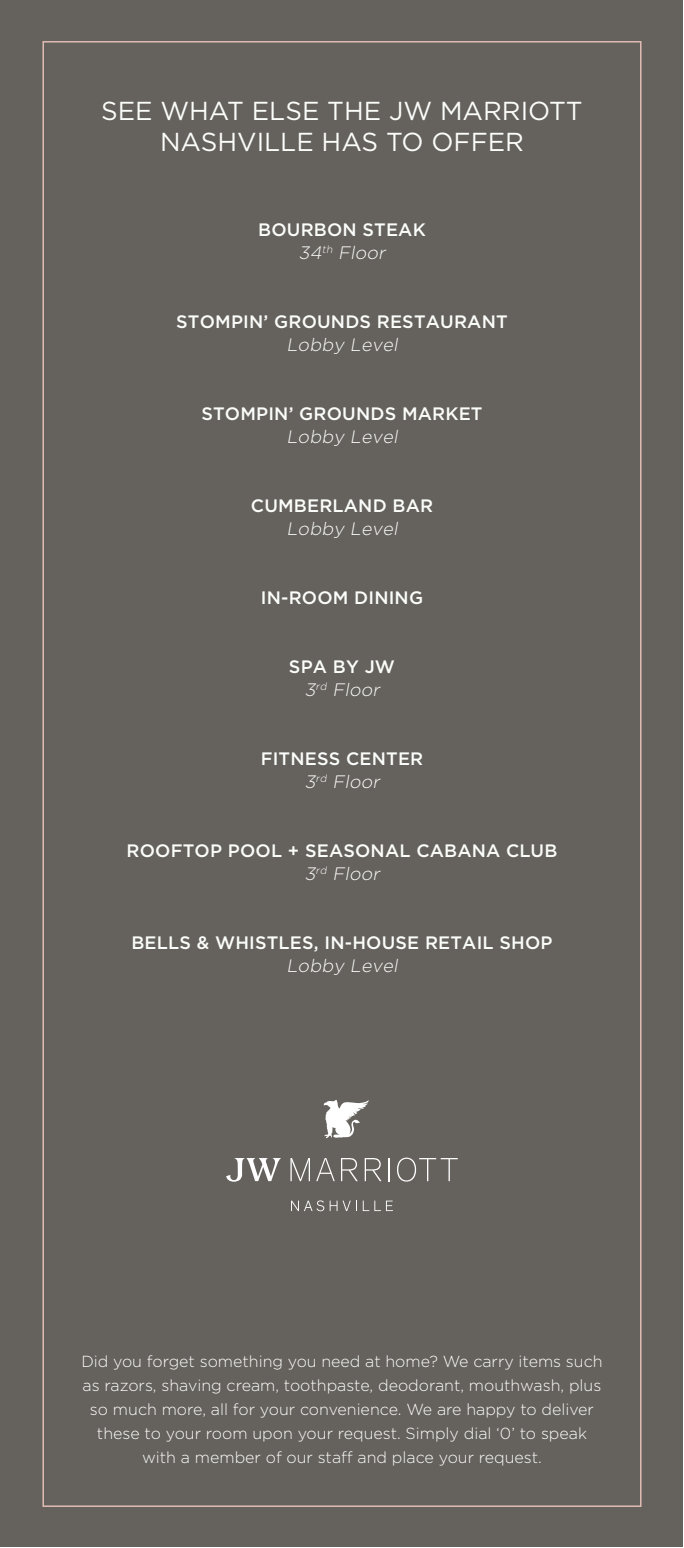
<style>
.page{position:relative;width:684px;height:1548px;background:#fff}
.page>*{position:absolute;margin:0;border:0;box-sizing:border-box;transform-origin:0 0}
.t1{font:26px "Gotham";color:#fbfdfa}
.t2{font:500 18px "Gotham";letter-spacing:.01em;color:#fbfdfa}
.t3{font:italic 300 18px "Gotham";color:#fbfdfa}
.t4{font:300 16px/24px "Gotham";color:#fbfdfa;text-align:center}
</style>
<div class="page">
<div style="left:0;top:1px;width:35px;height:1546px;background:#65615d"></div>
<div style="left:1px;top:1px;width:682px;height:1546px;background:#65615d"></div>
<svg style="left:291px;top:1200px;width:33px;height:11px"></svg>
<svg style="left:330px;top:1201px;width:27px;height:10px"></svg>
<svg style="left:363px;top:1201px;width:30px;height:10px"></svg>
<svg style="left:226px;top:1158px;width:55px;height:24px"></svg>
<svg style="left:290px;top:1158px;width:20px;height:23px"></svg>
<svg style="left:316px;top:1158px;width:19px;height:23px"></svg>
<svg style="left:341px;top:1158px;width:17px;height:23px"></svg>
<svg style="left:365px;top:1158px;width:17px;height:23px"></svg>
<hr style="left:388px;top:1158px;width:2px;height:23px;background:#fff">
<svg style="left:397px;top:1158px;width:61px;height:24px"></svg>
<svg style="left:324px;top:1100px;width:45px;height:39px"></svg>
<p class="t1" style="left:101px;top:94px;width:483px">SEE WHAT ELSE THE JW MARRIOTT</p>
<p class="t1" style="left:160px;top:125px;width:365px">NASHVILLE HAS TO OFFER</p>
<p class="t2" style="left:258px;top:218px;width:169px">BOURBON STEAK</p>
<p class="t3" style="left:299px;top:242px;width:92px">34<sup>th</sup> Floor</p>
<p class="t2" style="left:176px;top:310px;width:333px">STOMPIN’ GROUNDS RESTAURANT</p>
<p class="t3" style="left:286px;top:334px;width:117px">Lobby Level</p>
<p class="t2" style="left:201px;top:402px;width:283px">STOMPIN’ GROUNDS MARKET</p>
<p class="t3" style="left:286px;top:426px;width:117px">Lobby Level</p>
<p class="t2" style="left:251px;top:494px;width:184px">CUMBERLAND BAR</p>
<p class="t3" style="left:286px;top:518px;width:117px">Lobby Level</p>
<p class="t2" style="left:261px;top:586px;width:164px">IN-ROOM DINING</p>
<p class="t2" style="left:289px;top:655px;width:108px">SPA BY JW</p>
<p class="t3" style="left:304px;top:679px;width:81px">3<sup>rd</sup> Floor</p>
<p class="t2" style="left:261px;top:747px;width:164px">FITNESS CENTER</p>
<p class="t3" style="left:304px;top:771px;width:81px">3<sup>rd</sup> Floor</p>
<p class="t2" style="left:127px;top:839px;width:432px">ROOFTOP POOL + SEASONAL CABANA CLUB</p>
<p class="t3" style="left:304px;top:863px;width:81px">3<sup>rd</sup> Floor</p>
<p class="t2" style="left:131px;top:931px;width:423px">BELLS &amp; WHISTLES, IN-HOUSE RETAIL SHOP</p>
<p class="t3" style="left:286px;top:955px;width:117px">Lobby Level</p>
<p class="t4" style="left:81px;top:1349px;width:523px">Did you forget something you need at home? We carry items such as razors, shaving cream, toothpaste, deodorant, mouthwash, plus so much more, all for your convenience. We are happy to deliver these to your room upon your request. Simply dial ‘0’ to speak with a member of our staff and place your request.</p>
</div>
